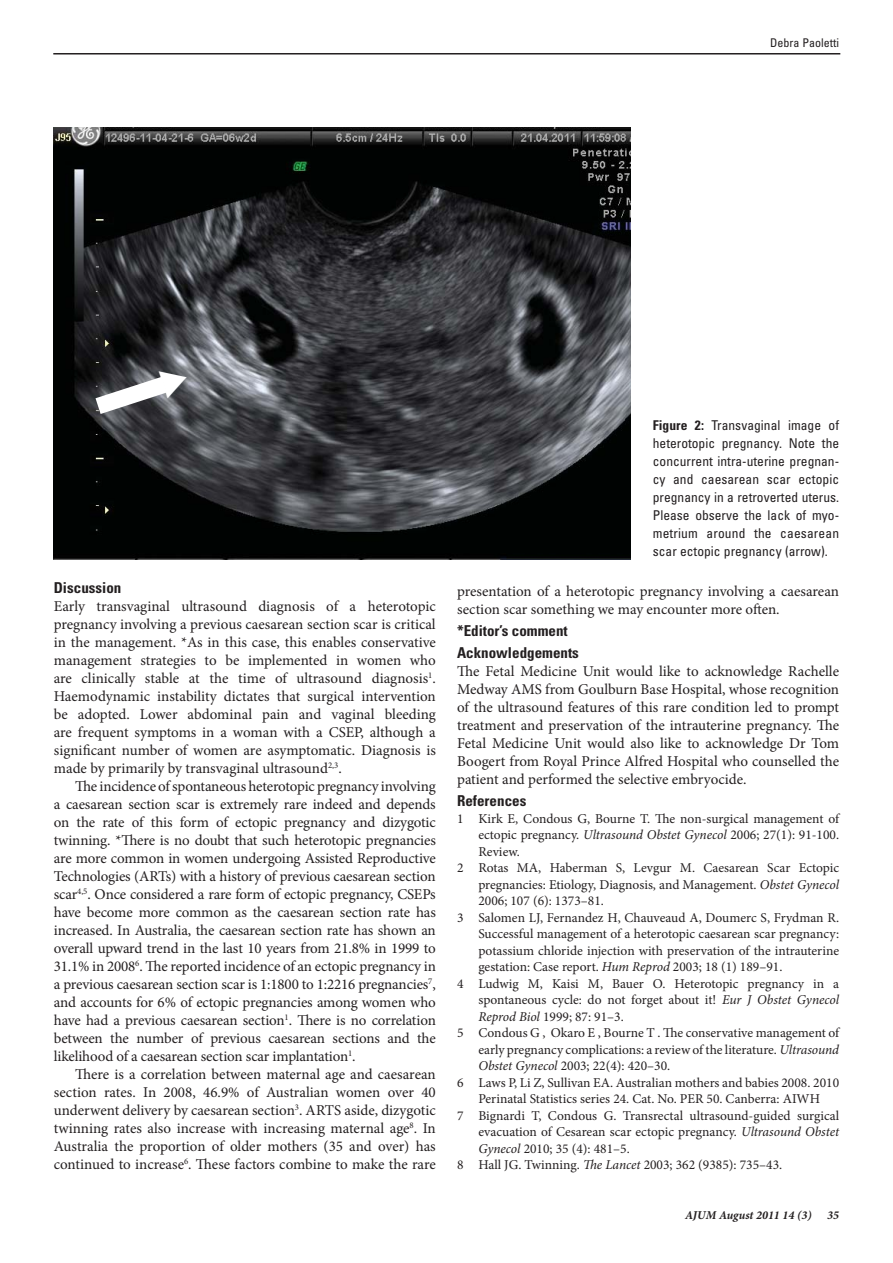
<style>
.page{position:relative;width:893px;height:1263px;background:#fff}
.page>*{position:absolute;margin:0;border:0;box-sizing:border-box;transform-origin:0 0}
.t1{font:15px/18px "Minion Pro";color:#231f20;text-align:justify}
.t2{font:700 condensed 15px/22.2px "Univers";color:#231f20}
.t3{font:13.5px "Minion Pro";color:#231f20}
.t4{font:condensed 13.5px/18px "Univers";color:#231f20;text-align:justify}
.t5{font:italic 700 12px "Minion Pro";color:#231f20}
.t6{font:condensed 12px "Univers";color:#231f20}
.s1{font-weight:700}
.s2{font-style:italic}
</style>
<div class="page">
<img style="left:54px;top:128px;width:576px;height:432px">
<hr style="left:53px;top:53px;width:787px;height:2px;background:#231f20">
<svg style="left:77px;top:364px;width:114px;height:63px"></svg>
<p class="t6" style="left:770px;top:38px;width:70px">Debra Paoletti</p>
<p class="t2" style="left:54px;top:579px;width:69px">Discussion</p>
<p class="t1" style="left:54px;top:599px;width:383px">Early transvaginal ultrasound diagnosis of a heterotopic pregnancy involving a previous caesarean section scar is critical in the management. *As in this case, this enables conservative management strategies to be implemented in women who are clinically stable at the time of ultrasound diagnosis<sup>1</sup>.<br>Haemodynamic instability dictates that surgical intervention be adopted. Lower abdominal pain and vaginal bleeding are frequent symptoms in a woman with a CSEP, although a significant number of women are asymptomatic. Diagnosis is made by primarily by transvaginal ultrasound<sup>2,3</sup>.</p>
<p class="t1" style="left:54px;top:779px;width:383px;text-indent:21px">The incidence of spontaneous heterotopic pregnancy involving a caesarean section scar is extremely rare indeed and depends on the rate of this form of ectopic pregnancy and dizygotic twinning. *There is no doubt that such heterotopic pregnancies are more common in women undergoing Assisted Reproductive Technologies (ARTs) with a history of previous caesarean section scar<sup>4,5</sup>. Once considered a rare form of ectopic pregnancy, CSEPs have become more common as the caesarean section rate has increased. In Australia, the caesarean section rate has shown an overall upward trend in the last 10 years from 21.8% in 1999 to 31.1% in 2008<sup>6</sup>. The reported incidence of an ectopic pregnancy in a previous caesarean section scar is 1:1800 to 1:2216 pregnancies<sup>7</sup>, and accounts for 6% of ectopic pregnancies among women who have had a previous caesarean section<sup>1</sup>. There is no correlation between the number of previous caesarean sections and the likelihood of a caesarean section scar implantation<sup>1</sup>.</p>
<p class="t1" style="left:54px;top:1067px;width:383px;text-indent:21px">There is a correlation between maternal age and caesarean section rates. In 2008, 46.9% of Australian women over 40 underwent delivery by caesarean section<sup>3</sup>. ARTS aside, dizygotic twinning rates also increase with increasing maternal age<sup>8</sup>. In Australia the proportion of older mothers (35 and over) has continued to increase<sup>6</sup>. These factors combine to make the rare</p>
<p class="t4" style="left:652px;top:418px;width:188px"><span class="s1">Figure 2:</span> Transvaginal image of heterotopic pregnancy. Note the concurrent intra-uterine pregnan&shy;cy and caesarean scar ectopic pregnancy in a retroverted uterus.<br>Please observe the lack of myo&shy;metrium around the caesarean scar ectopic pregnancy (arrow).</p>
<p class="t1" style="left:457px;top:583px;width:383px">presentation of a heterotopic pregnancy involving a caesarean section scar something we may encounter more often.</p>
<p class="t2" style="left:457px;top:621px;width:123px">*Editor’s comment<br>Acknowledgements</p>
<p class="t1" style="left:457px;top:664px;width:383px">The Fetal Medicine Unit would like to acknowledge Rachelle Medway AMS from Goulburn Base Hospital, whose recognition of the ultrasound features of this rare condition led to prompt treatment and preservation of the intrauterine pregnancy. The Fetal Medicine Unit would also like to acknowledge Dr Tom Boogert from Royal Prince Alfred Hospital who counselled the patient and performed the selective embryocide.</p>
<p class="t2" style="left:457px;top:792px;width:71px">References</p>
<p class="t3" style="left:457px;top:813px;width:383px">1 Kirk E, Condous G, Bourne T. The non-surgical management of</p>
<p class="t3" style="left:478px;top:830px;width:362px">ectopic pregnancy. <span class="s2">Ultrasound Obstet Gynecol</span> 2006; 27(1): 91-100.</p>
<p class="t3" style="left:478px;top:846px;width:43px">Review.</p>
<p class="t3" style="left:457px;top:863px;width:383px">2 Rotas MA, Haberman S, Levgur M. Caesarean Scar Ectopic</p>
<p class="t3" style="left:478px;top:879px;width:362px">pregnancies: Etiology, Diagnosis, and Management. <span class="s2">Obstet Gynecol</span></p>
<p class="t3" style="left:478px;top:896px;width:127px">2006; 107 (6): 1373–81.</p>
<p class="t3" style="left:457px;top:912px;width:383px">3 Salomen LJ, Fernandez H, Chauveaud A, Doumerc S, Frydman R.</p>
<p class="t3" style="left:478px;top:929px;width:362px">Successful management of a heterotopic caesarean scar pregnancy:</p>
<p class="t3" style="left:478px;top:945px;width:362px">potassium chloride injection with preservation of the intrauterine</p>
<p class="t3" style="left:478px;top:962px;width:305px">gestation: Case report. <span class="s2">Hum Reprod</span> 2003; 18 (1) 189–91.</p>
<p class="t3" style="left:457px;top:978px;width:383px">4 Ludwig M, Kaisi M, Bauer O. Heterotopic pregnancy in a</p>
<p class="t3" style="left:478px;top:995px;width:362px">spontaneous cycle: do not forget about it! <span class="s2">Eur J Obstet Gynecol</span></p>
<p class="t3" style="left:478px;top:1011px;width:147px"><span class="s2">Reprod Biol</span> 1999; 87: 91–3.</p>
<p class="t3" style="left:457px;top:1028px;width:383px">5 Condous G , Okaro E , Bourne T . The conservative management of</p>
<p class="t3" style="left:478px;top:1044px;width:362px">early pregnancy complications: a review of the literature. <span class="s2">Ultrasound</span></p>
<p class="t3" style="left:478px;top:1061px;width:193px"><span class="s2">Obstet Gynecol</span> 2003; 22(4): 420–30.</p>
<p class="t3" style="left:457px;top:1077px;width:383px">6 Laws P, Li Z, Sullivan EA. Australian mothers and babies 2008. 2010</p>
<p class="t3" style="left:478px;top:1094px;width:343px">Perinatal Statistics series 24. Cat. No. PER 50. Canberra: AIWH</p>
<p class="t3" style="left:457px;top:1110px;width:383px">7 Bignardi T, Condous G. Transrectal ultrasound-guided surgical</p>
<p class="t3" style="left:478px;top:1127px;width:362px">evacuation of Cesarean scar ectopic pregnancy. <span class="s2">Ultrasound Obstet</span></p>
<p class="t3" style="left:478px;top:1143px;width:153px"><span class="s2">Gynecol</span> 2010; 35 (4): 481–5.</p>
<p class="t3" style="left:457px;top:1160px;width:326px">8 Hall JG. Twinning. <span class="s2">The Lancet</span> 2003; 362 (9385): 735–43.</p>
<p class="t5" style="left:685px;top:1210px;width:128px">AJUM August 2011 14 (3)</p>
<p class="t5" style="left:827px;top:1210px;width:13px">35</p>
</div>
